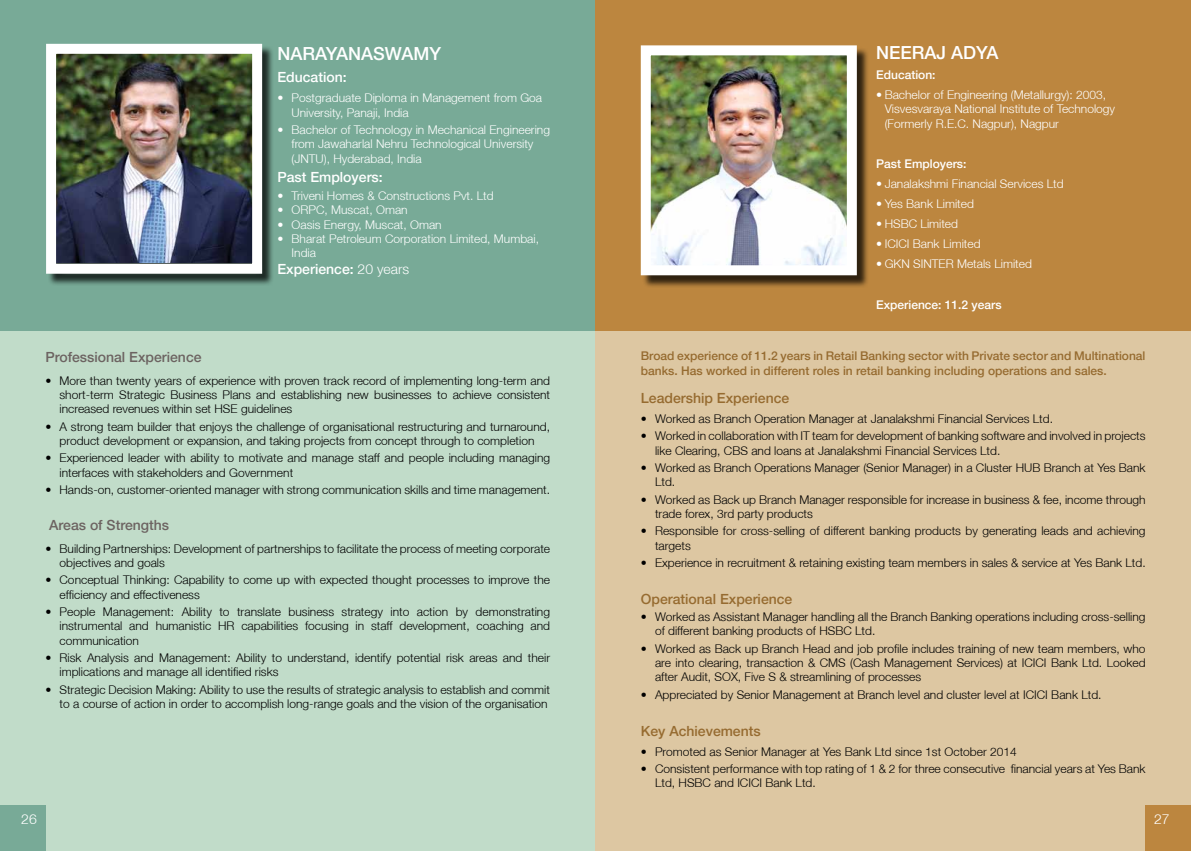
<style>
.page{position:relative;width:1191px;height:851px;background:#fff}
.page>*{position:absolute;margin:0;border:0;box-sizing:border-box;transform-origin:0 0}
.t1{font:500 18px "Helvetica Neue LT";color:#fff}
.t2{font:500 14px "Helvetica Neue LT";color:#966b30}
.t3{font:500 14px "Helvetica Neue LT";color:#fff}
.t4{font:500 14px "Helvetica Neue LT";color:#6c6361}
.t5{font:300 14px "Helvetica Neue LT";color:#fff}
.t6{font:300 12px/14.4px "Helvetica Neue LT";color:#000}
.t7{font:300 12px/14.4px "Helvetica Neue LT";color:#fff}
.t8{font:500 12px/14.4px "Helvetica Neue LT";color:#966b30}
.t9{font:500 12px "Helvetica Neue LT";color:#fff}
.s1{font-weight:300}
</style>
<div class="page">
<div style="left:0;top:323px;width:595px;height:527px;background:#c1dcc9"></div>
<div style="left:0;top:0;width:595px;height:330px;background:#78aa97"></div>
<div style="left:48px;top:45px;width:226px;height:241px;background:#000;opacity:.75"></div>
<img style="left:57px;top:55px;width:194px;height:207px">
<div style="left:46px;top:44px;width:216px;height:230px;border:10px solid #fff"></div>
<div style="left:595px;top:303px;width:596px;height:547px;background:#ddc7a2"></div>
<div style="left:595px;top:0;width:596px;height:330px;background:#bc863f"></div>
<div style="left:642px;top:47px;width:227px;height:241px;background:#000;opacity:.75"></div>
<img style="left:652px;top:56px;width:194px;height:208px">
<div style="left:641px;top:45px;width:216px;height:230px;border:10px solid #fff"></div>
<div style="left:1145px;top:805px;width:46px;height:45px;background:#bc863f"></div>
<div style="left:0;top:805px;width:45px;height:45px;background:#78aa97"></div>
<h1 class="t1" style="left:277px;top:43px;width:165px">NARAYANASWAMY</h1>
<p class="t3" style="left:277px;top:69px;width:71px">Education:</p>
<p class="t7" style="left:291px;top:91px;width:252px;text-indent:-14px">• Postgraduate Diploma in Management from Goa<br>University, Panaji, India</p>
<p class="t7" style="left:291px;top:122px;width:260px;text-indent:-14px">• Bachelor of Technology in Mechanical Engineering from Jawaharlal Nehru Technological University (JNTU), Hyderabad, India</p>
<p class="t3" style="left:277px;top:169px;width:107px">Past Employers:</p>
<p class="t7" style="left:277px;top:188px;width:218px">• Triveni Homes &amp; Constructions Pvt. Ltd</p>
<p class="t7" style="left:277px;top:202px;width:132px">• ORPC, Muscat, Oman</p>
<p class="t7" style="left:277px;top:217px;width:166px">• Oasis Energy, Muscat, Oman</p>
<p class="t7" style="left:291px;top:231px;width:249px;text-indent:-14px">• Bharat Petroleum Corporation Limited, Mumbai,<br>India</p>
<p class="t3" style="left:277px;top:261px;width:133px">Experience: <span class="s1">20 years</span></p>
<p class="t4" style="left:45px;top:348px;width:158px">Professional Experience</p>
<p class="t6" style="left:60px;top:373px;width:492px;text-align:justify;text-indent:-14px">• More than twenty years of experience with proven track record of implementing long-term and short-term Strategic Business Plans and establishing new businesses to achieve consistent increased revenues within set HSE guidelines</p>
<p class="t6" style="left:45px;top:419px;width:506px;text-align:center">• A strong team builder that enjoys the challenge of organisational restructuring and turnaround, product development or expansion, and taking projects from concept through to completion</p>
<p class="t6" style="left:60px;top:450px;width:492px;text-indent:-14px">• Experienced leader with ability to motivate and manage staff and people including managing interfaces with stakeholders and Government</p>
<p class="t6" style="left:45px;top:482px;width:506px">• Hands-on, customer-oriented manager with strong communication skills and time management.</p>
<p class="t4" style="left:49px;top:516px;width:121px">Areas of Strengths</p>
<p class="t6" style="left:60px;top:541px;width:492px;text-indent:-14px">• Building Partnerships: Development of partnerships to facilitate the process of meeting corporate objectives and goals</p>
<p class="t6" style="left:60px;top:572px;width:492px;text-indent:-14px">• Conceptual Thinking: Capability to come up with expected thought processes to improve the efficiency and effectiveness</p>
<p class="t6" style="left:60px;top:604px;width:492px;text-align:justify;text-indent:-14px">• People Management: Ability to translate business strategy into action by demonstrating instrumental and humanistic HR capabilities focusing in staff development, coaching and communication</p>
<p class="t6" style="left:60px;top:650px;width:492px;text-indent:-14px">• Risk Analysis and Management: Ability to understand, identify potential risk areas and their implications and manage all identified risks</p>
<p class="t6" style="left:45px;top:681px;width:506px;text-align:right">• Strategic Decision Making: Ability to use the results of strategic analysis to establish and commit to a course of action in order to accomplish long-range goals and the vision of the organisation</p>
<h1 class="t1" style="left:876px;top:42px;width:124px">NEERAJ ADYA</h1>
<p class="t9" style="left:876px;top:67px;width:61px">Education:</p>
<p class="t7" style="left:884px;top:87px;width:232px;text-indent:-9px">• Bachelor of Engineering (Metallurgy): 2003,<br>Visvesvaraya National Institute of Technology (Formerly R.E.C. Nagpur), Nagpur</p>
<p class="t9" style="left:876px;top:156px;width:92px">Past Employers:</p>
<p class="t7" style="left:876px;top:176px;width:189px">• Janalakshmi Financial Services Ltd</p>
<p class="t7" style="left:876px;top:196px;width:99px">• Yes Bank Limited</p>
<p class="t7" style="left:876px;top:216px;width:83px">• HSBC Limited</p>
<p class="t7" style="left:876px;top:236px;width:106px">• ICICI Bank Limited</p>
<p class="t7" style="left:876px;top:256px;width:157px">• GKN SINTER Metals Limited</p>
<p class="t9" style="left:876px;top:297px;width:127px">Experience: 11.2 years</p>
<p class="t8" style="left:641px;top:348px;width:506px">Broad experience of 11.2 years in Retail Banking sector with Private sector and Multinational banks. Has worked in different roles in retail banking including operations and sales.</p>
<p class="t2" style="left:641px;top:389px;width:150px">Leadership Experience</p>
<p class="t6" style="left:641px;top:411px;width:414px">• Worked as Branch Operation Manager at Janalakshmi Financial Services Ltd.</p>
<p class="t6" style="left:655px;top:428px;width:492px;text-indent:-14px">• Worked in collaboration with IT team for development of banking software and involved in projects like Clearing, CBS and loans at Janalakshmi Financial Services Ltd.</p>
<p class="t6" style="left:655px;top:460px;width:492px;text-indent:-14px">• Worked as Branch Operations Manager (Senior Manager) in a Cluster HUB Branch at Yes Bank<br>Ltd.</p>
<p class="t6" style="left:655px;top:491px;width:492px;text-indent:-14px">• Worked as Back up Branch Manager responsible for increase in business &amp; fee, income through trade forex, 3rd party products</p>
<p class="t6" style="left:655px;top:523px;width:492px;text-indent:-14px">• Responsible for cross-selling of different banking products by generating leads and achieving targets</p>
<p class="t6" style="left:641px;top:555px;width:506px">• Experience in recruitment &amp; retaining existing team members in sales &amp; service at Yes Bank Ltd.</p>
<p class="t2" style="left:641px;top:590px;width:153px">Operational Experience</p>
<p class="t6" style="left:655px;top:609px;width:492px;text-indent:-14px">• Worked as Assistant Manager handling all the Branch Banking operations including cross-selling of different banking products of HSBC Ltd.</p>
<p class="t6" style="left:655px;top:640px;width:492px;text-align:justify;text-indent:-14px">• Worked as Back up Branch Head and job profile includes training of new team members, who are into clearing, transaction &amp; CMS (Cash Management Services) at ICICI Bank Ltd. Looked after Audit, SOX, Five S &amp; streamlining of processes</p>
<p class="t6" style="left:641px;top:686px;width:462px">• Appreciated by Senior Management at Branch level and cluster level at ICICI Bank Ltd.</p>
<p class="t2" style="left:641px;top:722px;width:121px">Key Achievements</p>
<p class="t6" style="left:641px;top:743px;width:377px">• Promoted as Senior Manager at Yes Bank Ltd since 1st October 2014</p>
<p class="t6" style="left:655px;top:761px;width:492px;text-indent:-14px">• Consistent performance with top rating of 1 &amp; 2 for three consecutive financial years at Yes Bank<br>Ltd, HSBC and ICICI Bank Ltd.</p>
<p class="t5" style="left:21px;top:810px;width:17px">26</p>
<p class="t5" style="left:1154px;top:810px;width:17px">27</p>
</div>
